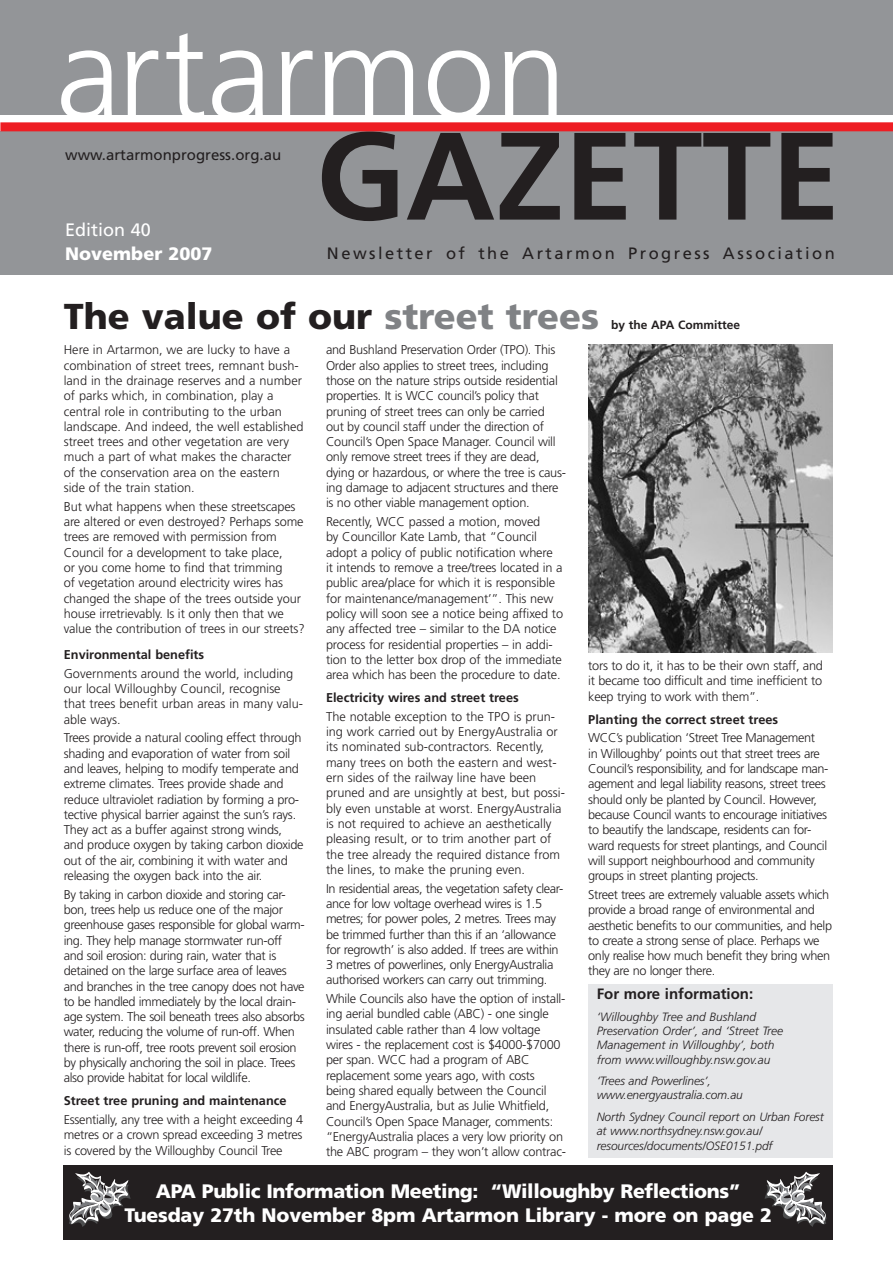
<style>
.page{position:relative;width:893px;height:1263px;background:#fff}
.page>*{position:absolute;margin:0;border:0;box-sizing:border-box;transform-origin:0 0}
.t1{font:300 129.45px "Frutiger";color:#fff}
.t2{font:700 124.05px "Frutiger";color:#231f20}
.t3{font:900 36px "Frutiger";color:#231f20}
.t4{font:900 19.5px/23.4px "Frutiger";letter-spacing:-.02em;color:#fff;text-align:center}
.t5{font:900 18px "Frutiger";color:#fff}
.t6{font:18px "Frutiger";color:#fff}
.t7{font:16.5px "Frutiger";letter-spacing:.15em;color:#231f20}
.t8{font:15px "Frutiger";color:#231f20}
.t9{font:700 15px "Frutiger";color:#231f20}
.t10{font:300 12.75px/15.3px "Frutiger";letter-spacing:-.02em;color:#231f20}
.t11{font:300 12.75px/15.3px "Frutiger";color:#231f20}
.t12{font:700 12.75px "Frutiger";color:#231f20}
.t13{font:italic 300 12px/14.4px "Frutiger";letter-spacing:-.01em;color:#231f20}
.t14{font:700 12px "Frutiger";color:#231f20}
.s1{color:#808285}
</style>
<div class="page">
<div style="left:0;top:131px;width:893px;height:144px;background:#939598"></div>
<div style="left:0;top:0;width:893px;height:115px;background:#939598"></div>
<div style="left:0;top:122px;width:893px;height:9px;background:#ee1d23"></div>
<div style="left:64px;top:1165px;width:769px;height:74px;background:#231f20"></div>
<div style="left:588px;top:984px;width:245px;height:173px;background:#e6e7e9"></div>
<img style="left:588px;top:345px;width:245px;height:307px">
<svg style="left:765px;top:1171px;width:62px;height:56px"></svg>
<svg style="left:69px;top:1172px;width:62px;height:55px"></svg>
<h1 class="t1" style="left:56px;top:0;width:512px">artarmon</h1>
<p class="t8" style="left:65px;top:146px;width:217px">www.artarmonprogress.org.au</p>
<h3 class="t6" style="left:65px;top:219px;width:87px">Edition 40</h3>
<h3 class="t5" style="left:65px;top:243px;width:149px">November 2007</h3>
<h2 class="t2" style="left:316px;top:104px;width:526px">GAZETTE</h2>
<p class="t7" style="left:327px;top:244px;width:509px">Newsletter of the Artarmon Progress Association</p>
<h3 class="t3" style="left:64px;top:294px;width:537px">The value of our <span class="s1">street trees</span></h3>
<p class="t14" style="left:611px;top:317px;width:130px">by the APA Committee</p>
<p class="t11" style="left:64px;top:342px;width:241px">Here in Artarmon, we are lucky to have a combination of street trees, remnant bush&shy;land in the drainage reserves and a number of parks which, in combination, play a central role in contributing to the urban landscape. And indeed, the well established street trees and other vegetation are very much a part of what makes the character of the conservation area on the eastern side of the train station.</p>
<p class="t10" style="left:64px;top:499px;width:242px">But what happens when these streetscapes are altered or even destroyed? Perhaps some trees are removed with permission from Council for a development to take place,<br>or you come home to find that trimming<br>of vegetation around electricity wires has changed the shape of the trees outside your house irretrievably. Is it only then that we value the contribution of trees in our streets?</p>
<p class="t12" style="left:64px;top:647px;width:142px">Environmental benefits</p>
<p class="t11" style="left:64px;top:666px;width:241px">Governments around the world, including our local Willoughby Council, recognise that trees benefit urban areas in many valu&shy;able ways.</p>
<p class="t10" style="left:64px;top:730px;width:241px">Trees provide a natural cooling effect through shading and evaporation of water from soil and leaves, helping to modify temperate and extreme climates. Trees provide shade and reduce ultraviolet radiation by forming a pro&shy;tective physical barrier against the sun’s rays.<br>They act as a buffer against strong winds, and produce oxygen by taking carbon dioxide out of the air, combining it with water and releasing the oxygen back into the air.</p>
<p class="t10" style="left:64px;top:887px;width:242px">By taking in carbon dioxide and storing car&shy;bon, trees help us reduce one of the major greenhouse gases responsible for global warm&shy;ing. They help manage stormwater run-off and soil erosion: during rain, water that is detained on the large surface area of leaves and branches in the tree canopy does not have to be handled immediately by the local drain&shy;age system. The soil beneath trees also absorbs water, reducing the volume of run-off. When there is run-off, tree roots prevent soil erosion by physically anchoring the soil in place. Trees also provide habitat for local wildlife.</p>
<p class="t12" style="left:64px;top:1093px;width:224px">Street tree pruning and maintenance</p>
<p class="t10" style="left:64px;top:1112px;width:241px;text-align:justify">Essentially, any tree with a height exceeding 4 metres or a crown spread exceeding 3 metres is covered by the Willoughby Council Tree</p>
<p class="t10" style="left:326px;top:342px;width:242px">and Bushland Preservation Order (TPO). This Order also applies to street trees, including those on the nature strips outside residential properties. It is WCC council’s policy that pruning of street trees can only be carried<br>out by council staff under the direction of Council’s Open Space Manager. Council will only remove street trees if they are dead, dying or hazardous, or where the tree is caus&shy;ing damage to adjacent structures and there is no other viable management option.</p>
<p class="t10" style="left:326px;top:514px;width:239px">Recently, WCC passed a motion, moved<br>by Councillor Kate Lamb, that “Council adopt a policy of public notification where<br>it intends to remove a tree/trees located in a public area/place for which it is responsible for maintenance/management’”. This new policy will soon see a notice being affixed to any affected tree – similar to the DA notice process for residential properties – in addi&shy;tion to the letter box drop of the immediate area which has been the procedure to date.</p>
<p class="t12" style="left:326px;top:690px;width:194px">Electricity wires and street trees</p>
<p class="t11" style="left:326px;top:709px;width:240px">The notable exception to the TPO is prun&shy;ing work carried out by EnergyAustralia or its nominated sub-contractors. Recently, many trees on both the eastern and west&shy;ern sides of the railway line have been pruned and are unsightly at best, but possi&shy;bly even unstable at worst. EnergyAustralia is not required to achieve an aesthetically pleasing result, or to trim another part of the tree already the required distance from the lines, to make the pruning even.</p>
<p class="t10" style="left:326px;top:881px;width:239px">In residential areas, the vegetation safety clear&shy;ance for low voltage overhead wires is 1.5 metres; for power poles, 2 metres. Trees may be trimmed further than this if an ‘allowance for regrowth’ is also added. If trees are within 3 metres of powerlines, only EnergyAustralia authorised workers can carry out trimming.</p>
<p class="t10" style="left:326px;top:991px;width:241px">While Councils also have the option of install&shy;ing aerial bundled cable (ABC) - one single insulated cable rather than 4 low voltage wires - the replacement cost is $4000-$7000 per span. WCC had a program of ABC replacement some years ago, with costs being shared equally between the Council and EnergyAustralia, but as Julie Whitfield, Council’s Open Space Manager, comments: “EnergyAustralia places a very low priority on the ABC program – they won’t allow contrac-</p>
<p class="t10" style="left:588px;top:658px;width:236px;text-align:justify">tors to do it, it has to be their own staff, and it became too difficult and time inefficient to keep trying to work with them”.</p>
<p class="t12" style="left:588px;top:712px;width:191px">Planting the correct street trees</p>
<p class="t10" style="left:588px;top:730px;width:242px">WCC’s publication ‘Street Tree Management<br>in Willoughby’ points out that street trees are Council’s responsibility, and for landscape man&shy;agement and legal liability reasons, street trees should only be planted by Council. However, because Council wants to encourage initiatives to beautify the landscape, residents can for&shy;ward requests for street plantings, and Council will support neighbourhood and community groups in street planting projects.</p>
<p class="t10" style="left:588px;top:887px;width:245px">Street trees are extremely valuable assets which provide a broad range of environmental and aesthetic benefits to our communities, and help to create a strong sense of place. Perhaps we only realise how much benefit they bring when they are no longer there.</p>
<p class="t9" style="left:597px;top:985px;width:158px">For more information:</p>
<p class="t13" style="left:597px;top:1009px;width:188px">‘Willoughby Tree and Bushland Preservation Order’, and ‘Street Tree Management in Willoughby’, both from www.willoughby.nsw.gov.au</p>
<p class="t13" style="left:597px;top:1074px;width:148px">‘Trees and Powerlines’, www.energyaustralia.com.au</p>
<p class="t13" style="left:597px;top:1109px;width:229px">North Sydney Council report on Urban Forest at www.northsydney.nsw.gov.au/ resources/documents/OSE0151.pdf</p>
<h3 class="t4" style="left:125px;top:1180px;width:649px">APA Public Information Meeting: “Willoughby Reflections”<br>Tuesday 27th November 8pm Artarmon Library - more on page 2</h3>
</div>
